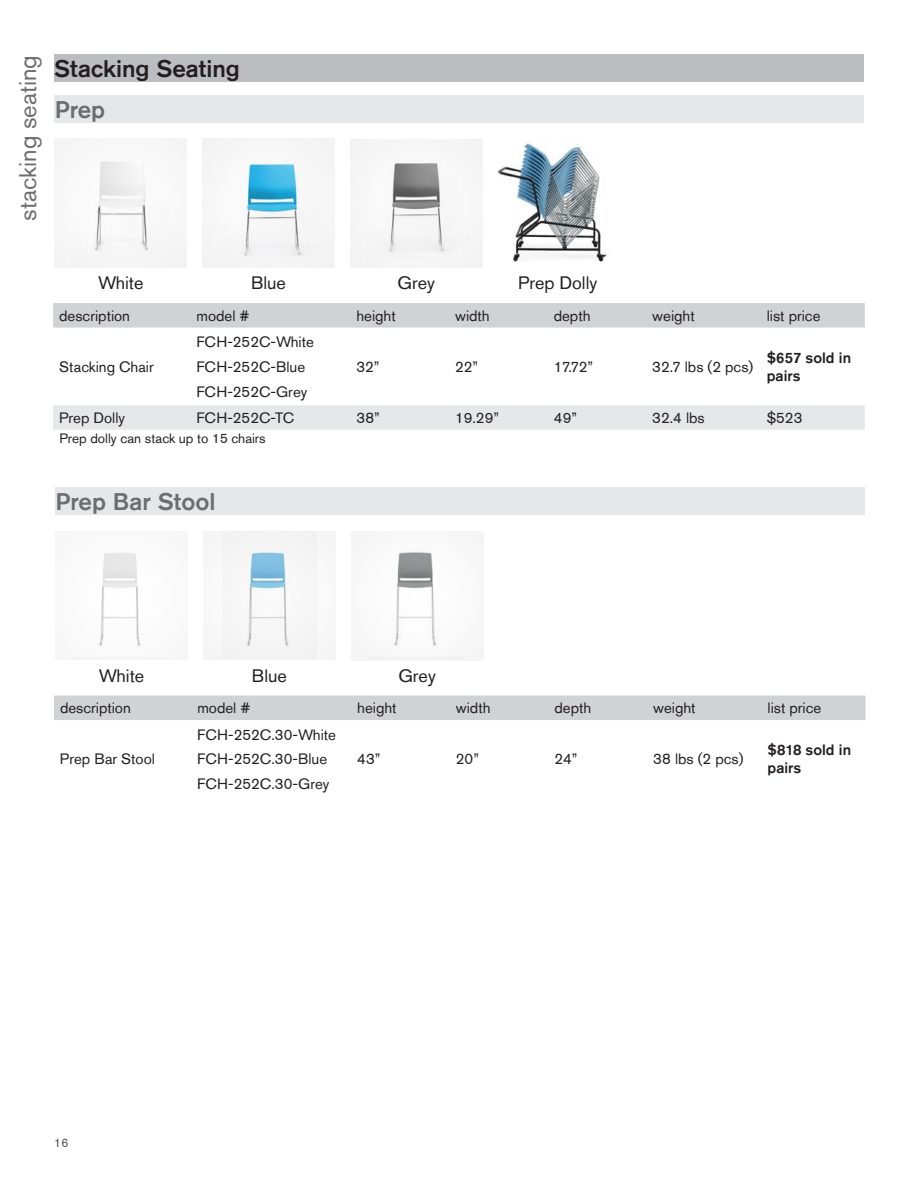
<style>
.page{position:relative;width:918px;height:1188px;background:#fff}
.page>*{position:absolute;margin:0;border:0;box-sizing:border-box;transform-origin:0 0}
.Chart_Header{font:500 24px "Akzidenz Grotesk Pro";color:#6c6d70}
.t1{font:24px "Akzidenz Grotesk Pro";color:#6c6d70}
.Seating_Type_-Header{font:500 24px "Akzidenz Grotesk Pro";color:#231f20}
.Body_text{font:18px "Akzidenz Grotesk Pro";color:#231f20}
.Chart_text{font:15px "Akzidenz Grotesk Pro";color:#231f20}
.Chart_text-2{font:500 15px/18px "Akzidenz Grotesk Pro";color:#231f20}
.Chart_text-3{font:13.5px "Akzidenz Grotesk Pro";color:#231f20}
.t2{font:12px "Akzidenz Grotesk Pro";color:#4b4c4d}
</style>
<div class="page">
<div style="left:53px;top:303px;width:812px;height:25px;background:#d1d2d4"></div>
<div style="left:53px;top:405px;width:812px;height:25px;background:#e6e7e9"></div>
<div style="left:55px;top:95px;width:809px;height:28px;background:#e6e7e9"></div>
<img style="left:498px;top:142px;width:109px;height:120px">
<svg style="left:55px;top:139px;width:132px;height:129px"></svg>
<svg style="left:202px;top:139px;width:133px;height:129px"></svg>
<svg style="left:350px;top:139px;width:133px;height:129px"></svg>
<div style="left:54px;top:54px;width:810px;height:27px;background:#bcbdc0"></div>
<div style="left:54px;top:696px;width:812px;height:24px;background:#d1d2d4"></div>
<div style="left:56px;top:488px;width:809px;height:27px;background:#e6e7e9"></div>
<svg style="left:74px;top:552px;width:95px;height:108px"></svg>
<svg style="left:203px;top:531px;width:133px;height:129px"></svg>
<svg style="left:351px;top:531px;width:132px;height:129px"></svg>
<h1 class="t1" style="left:12px;top:221px;width:167px;rotate:-90deg">stacking seating</h1>
<p class="Seating_Type_-Header" style="left:54px;top:53px;width:187px">Stacking Seating</p>
<p class="Chart_Header" style="left:55px;top:94px;width:52px">Prep</p>
<p class="Body_text" style="left:98px;top:271px;width:47px">White</p>
<p class="Body_text" style="left:251px;top:271px;width:36px">Blue</p>
<p class="Body_text" style="left:398px;top:271px;width:39px">Grey</p>
<p class="Body_text" style="left:518px;top:271px;width:81px">Prep Dolly</p>
<p class="Chart_text" style="left:59px;top:306px;width:72px">description</p>
<p class="Chart_text" style="left:197px;top:306px;width:55px">model #</p>
<p class="Chart_text" style="left:356px;top:306px;width:41px">height</p>
<p class="Chart_text" style="left:455px;top:306px;width:36px">width</p>
<p class="Chart_text" style="left:554px;top:306px;width:38px">depth</p>
<p class="Chart_text" style="left:652px;top:306px;width:44px">weight</p>
<p class="Chart_text" style="left:767px;top:306px;width:55px">list price</p>
<p class="Chart_text" style="left:59px;top:357px;width:96px">Stacking Chair</p>
<p class="Chart_text" style="left:197px;top:332px;width:119px">FCH-252C-White</p>
<p class="Chart_text" style="left:197px;top:357px;width:110px">FCH-252C-Blue</p>
<p class="Chart_text" style="left:197px;top:382px;width:112px">FCH-252C-Grey</p>
<p class="Chart_text" style="left:356px;top:357px;width:25px">32”</p>
<p class="Chart_text" style="left:455px;top:357px;width:25px">22”</p>
<p class="Chart_text" style="left:554px;top:357px;width:41px">17.72”</p>
<p class="Chart_text" style="left:652px;top:357px;width:103px">32.7 lbs (2 pcs)</p>
<p class="Chart_text-2" style="left:767px;top:349px;width:86px">$657 sold in pairs</p>
<p class="Chart_text" style="left:59px;top:408px;width:67px">Prep Dolly</p>
<p class="Chart_text" style="left:196px;top:408px;width:99px">FCH-252C-TC</p>
<p class="Chart_text" style="left:356px;top:408px;width:25px">38”</p>
<p class="Chart_text" style="left:455px;top:408px;width:46px">19.29”</p>
<p class="Chart_text" style="left:554px;top:408px;width:25px">49”</p>
<p class="Chart_text" style="left:652px;top:408px;width:54px">32.4 lbs</p>
<p class="Chart_text" style="left:767px;top:408px;width:37px">$523</p>
<p class="Chart_text-3" style="left:59px;top:430px;width:208px">Prep dolly can stack up to 15 chairs</p>
<p class="Chart_Header" style="left:56px;top:487px;width:161px">Prep Bar Stool</p>
<p class="Body_text" style="left:99px;top:664px;width:47px">White</p>
<p class="Body_text" style="left:252px;top:664px;width:36px">Blue</p>
<p class="Body_text" style="left:398px;top:664px;width:39px">Grey</p>
<p class="Chart_text" style="left:60px;top:698px;width:72px">description</p>
<p class="Chart_text" style="left:197px;top:698px;width:55px">model #</p>
<p class="Chart_text" style="left:357px;top:698px;width:41px">height</p>
<p class="Chart_text" style="left:456px;top:698px;width:36px">width</p>
<p class="Chart_text" style="left:555px;top:698px;width:38px">depth</p>
<p class="Chart_text" style="left:653px;top:698px;width:44px">weight</p>
<p class="Chart_text" style="left:768px;top:698px;width:55px">list price</p>
<p class="Chart_text" style="left:60px;top:750px;width:97px">Prep Bar Stool</p>
<p class="Chart_text" style="left:197px;top:725px;width:140px">FCH-252C.30-White</p>
<p class="Chart_text" style="left:197px;top:750px;width:131px">FCH-252C.30-Blue</p>
<p class="Chart_text" style="left:197px;top:774px;width:134px">FCH-252C.30-Grey</p>
<p class="Chart_text" style="left:357px;top:750px;width:25px">43”</p>
<p class="Chart_text" style="left:456px;top:750px;width:25px">20”</p>
<p class="Chart_text" style="left:555px;top:750px;width:25px">24”</p>
<p class="Chart_text" style="left:653px;top:750px;width:92px">38 lbs (2 pcs)</p>
<p class="Chart_text-2" style="left:768px;top:741px;width:85px">$818 sold in pairs</p>
<p class="t2" style="left:54px;top:1135px;width:16px">16</p>
</div>
